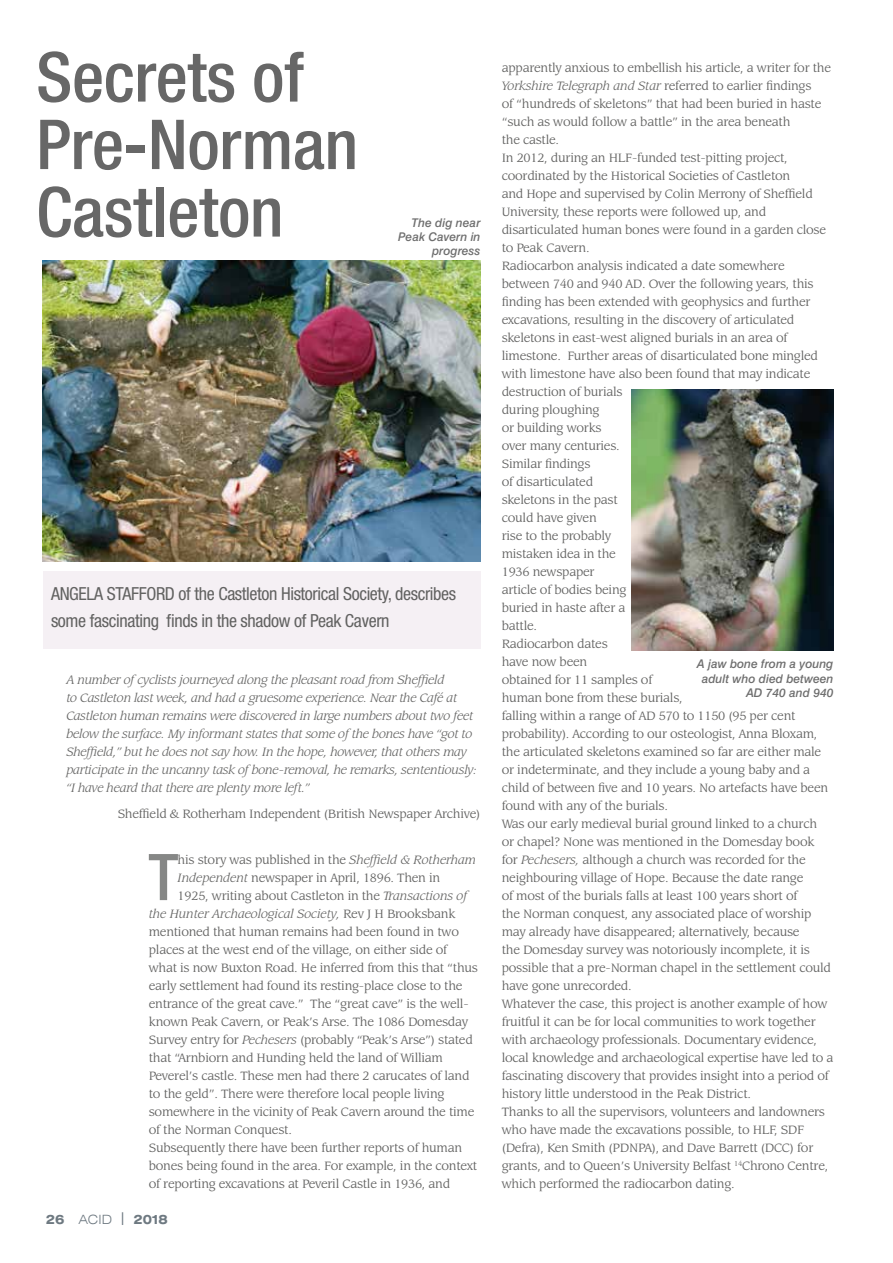
<style>
.page{position:relative;width:893px;height:1263px;background:#fff}
.page>*{position:absolute;margin:0;border:0;box-sizing:border-box;transform-origin:0 0}
.t1{font:500 condensed 69px/67.5px "Helvetica Neue";letter-spacing:-.005em;color:#676767}
.t2{font:500 condensed 64.5px "Helvetica Neue";color:#868786}
.t3{font:condensed 18px/27px "Helvetica Neue";letter-spacing:-.02em;color:#626261}
.t4{font:13.35px/18px "Leawood IT Cby BT";letter-spacing:-.02em;color:#626261}
.t5{font:italic 13.35px/18px "Leawood IT Cby BT";letter-spacing:-.03em;color:#626261}
.t6{font:700 expanded 12.75px "Swiss 721 BT";letter-spacing:-.05em;color:#6e7981}
.t7{font:italic 500 12px/14.4px "Swiss 721 BT";color:#6e6e6e;text-align:right}
.s1{font-style:italic}
.s2{font-style:normal}
.s3{font-weight:300}
.s4{font-family:"Lubalin Graph IT Cby BT";font-weight:500;font-stretch:normal}
</style>
<div class="page">
<img style="left:43px;top:260px;width:437px;height:301px">
<img style="left:631px;top:389px;width:202px;height:262px">
<div style="left:43px;top:571px;width:437px;height:78px;background:#f5f0f4"></div>
<h1 class="t1" style="left:36px;top:42px;width:324px">Secrets of<br>Pre-Norman<br>Castleton</h1>
<p class="t7" style="left:398px;top:215px;width:84px">The dig near<br>Peak Cavern in progress</p>
<h3 class="t3" style="left:51px;top:580px;width:407px">ANGELA STAFFORD of the Castleton Historical Society, describes some fascinating finds in the shadow of Peak Cavern</h3>
<p class="t5" style="left:66px;top:671px;width:412px">A number of cyclists journeyed along the pleasant road from Sheffield<br>to Castleton last week, and had a gruesome experience. Near the Café at Castleton human remains were discovered in large numbers about two feet below the surface. My informant states that some of the bones have “got to Sheffield,” but he does not say how. In the hope, however, that others may participate in the uncanny task of bone-removal, he remarks, sententiously: “I have heard that there are plenty more left.”</p>
<p class="t4" style="left:118px;top:804px;width:364px">Sheffield &amp; Rotherham Independent (British Newspaper Archive)</p>
<h2 class="t2" style="left:148px;top:839px;width:31px">T</h2>
<p class="t4" style="left:178px;top:851px;width:300px">his story was published in the <span class="s1">Sheffield &amp; Rotherham</span></p>
<p class="t4" style="left:178px;top:869px;width:264px"><span class="s1">Independent</span> newspaper in April, 1896. Then in</p>
<p class="t4" style="left:178px;top:887px;width:291px">1925, writing about Castleton in the <span class="s1">Transactions of</span></p>
<p class="t5" style="left:149px;top:905px;width:308px">the Hunter Archaeological Society, <span class="s2">Rev J H Brooksbank</span></p>
<p class="t4" style="left:149px;top:923px;width:312px">mentioned that human remains had been found in two</p>
<p class="t4" style="left:149px;top:941px;width:300px">places at the west end of the village, on either side of</p>
<p class="t4" style="left:149px;top:959px;width:331px">what is now Buxton Road. He inferred from this that “thus</p>
<p class="t4" style="left:149px;top:977px;width:315px">early settlement had found its resting-place close to the</p>
<p class="t4" style="left:149px;top:995px;width:321px">entrance of the great cave.” The “great cave” is the well-</p>
<p class="t4" style="left:149px;top:1013px;width:321px">known Peak Cavern, or Peak’s Arse. The 1086 Domesday</p>
<p class="t4" style="left:149px;top:1031px;width:326px">Survey entry for <span class="s1">Pechesers</span> (probably “Peak’s Arse”) stated</p>
<p class="t4" style="left:149px;top:1049px;width:296px">that “Arnbiorn and Hunding held the land of William</p>
<p class="t4" style="left:149px;top:1067px;width:322px">Peverel’s castle. These men had there 2 carucates of land</p>
<p class="t4" style="left:149px;top:1085px;width:297px">to the geld”. There were therefore local people living</p>
<p class="t4" style="left:149px;top:1103px;width:327px">somewhere in the vicinity of Peak Cavern around the time</p>
<p class="t4" style="left:149px;top:1121px;width:145px">of the Norman Conquest.</p>
<p class="t4" style="left:149px;top:1139px;width:315px">Subsequently there have been further reports of human</p>
<p class="t4" style="left:149px;top:1157px;width:330px">bones being found in the area. For example, in the context</p>
<p class="t4" style="left:149px;top:1175px;width:303px">of reporting excavations at Peveril Castle in 1936, and</p>
<p class="t6" style="left:46px;top:1211px;width:124px">26 <span class="s3">ACID</span> <span class="s4">|</span> 2018</p>
<p class="t4" style="left:502px;top:59px;width:333px">apparently anxious to embellish his article, a writer for the <span class="s1">Yorkshire Telegraph and Star</span> referred to earlier findings<br>of “hundreds of skeletons” that had been buried in haste “such as would follow a battle” in the area beneath<br>the castle.<br>In 2012, during an HLF-funded test-pitting project, coordinated by the Historical Societies of Castleton<br>and Hope and supervised by Colin Merrony of Sheffield University, these reports were followed up, and disarticulated human bones were found in a garden close to Peak Cavern.<br>Radiocarbon analysis indicated a date somewhere between 740 and 940 AD. Over the following years, this finding has been extended with geophysics and further excavations, resulting in the discovery of articulated skeletons in east-west aligned burials in an area of limestone. Further areas of disarticulated bone mingled with limestone have also been found that may indicate destruction of burials<br>during ploughing<br>or building works<br>over many centuries.<br>Similar findings<br>of disarticulated<br>skeletons in the past<br>could have given<br>rise to the probably<br>mistaken idea in the<br>1936 newspaper<br>article of bodies being<br>buried in haste after a<br>battle.<br>Radiocarbon dates<br>have now been<br>obtained for 11 samples of<br>human bone from these burials,<br>falling within a range of AD 570 to 1150 (95 per cent probability). According to our osteologist, Anna Bloxam, the articulated skeletons examined so far are either male or indeterminate, and they include a young baby and a child of between five and 10 years. No artefacts have been found with any of the burials.<br>Was our early medieval burial ground linked to a church<br>or chapel? None was mentioned in the Domesday book for <span class="s1">Pechesers,</span> although a church was recorded for the neighbouring village of Hope. Because the date range<br>of most of the burials falls at least 100 years short of<br>the Norman conquest, any associated place of worship may already have disappeared; alternatively, because<br>the Domesday survey was notoriously incomplete, it is possible that a pre-Norman chapel in the settlement could have gone unrecorded.<br>Whatever the case, this project is another example of how fruitful it can be for local communities to work together with archaeology professionals. Documentary evidence, local knowledge and archaeological expertise have led to a fascinating discovery that provides insight into a period of history little understood in the Peak District.<br>Thanks to all the supervisors, volunteers and landowners who have made the excavations possible, to HLF, SDF (Defra), Ken Smith (PDNPA), and Dave Barrett (DCC) for grants, and to Queen’s University Belfast <sup>14</sup>Chrono Centre, which performed the radiocarbon dating.</p>
<p class="t7" style="left:697px;top:657px;width:138px">A jaw bone from a young adult who died between<br>AD 740 and 940</p>
</div>
